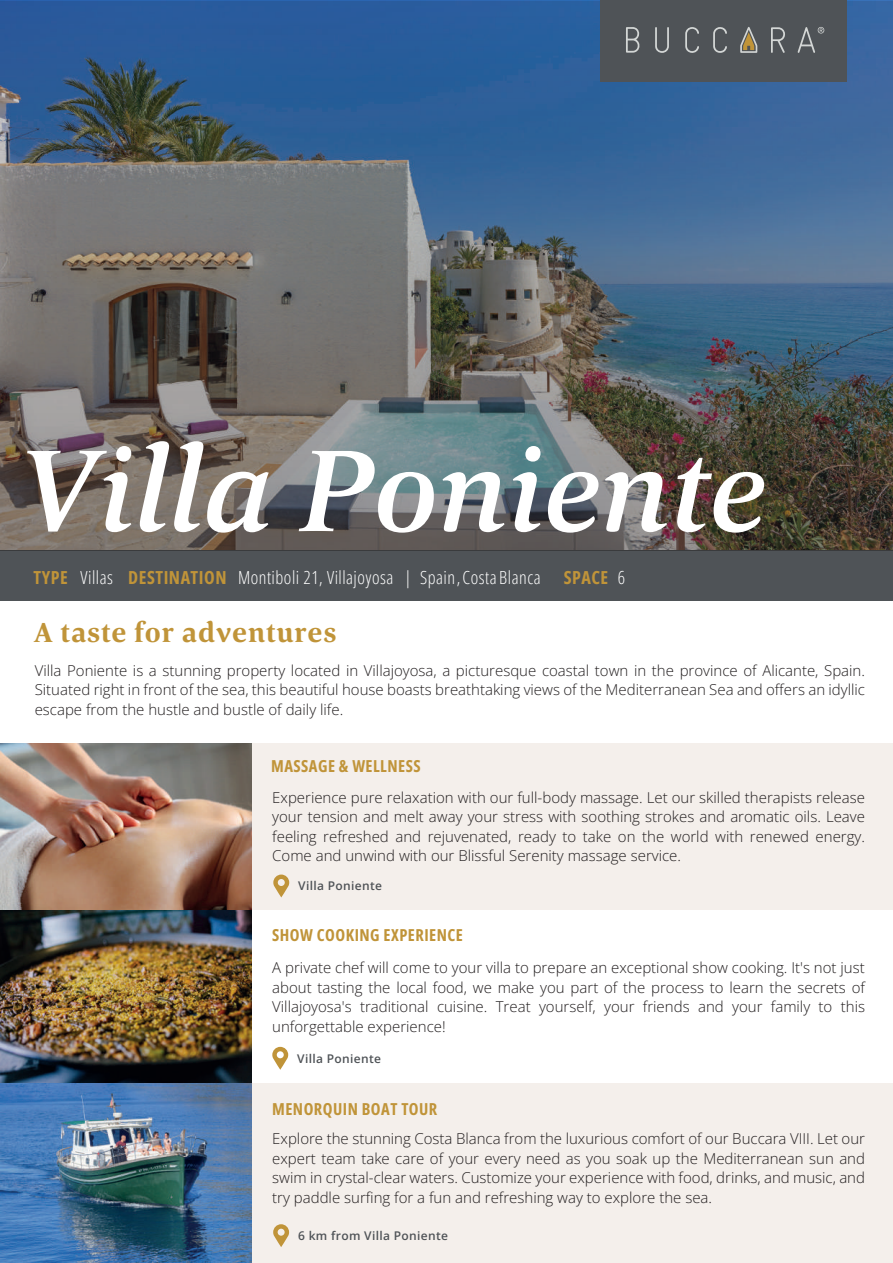
<style>
.page{position:relative;width:893px;height:1263px;background:#fff}
.page>*{position:absolute;margin:0;border:0;box-sizing:border-box;transform-origin:0 0}
.t1{font:italic 500 120px "Corda";color:#fff}
.t2{font:700 28.5px "Corda";letter-spacing:.03em;color:#c09439}
.t3{font:300 18px "Open Sans Condensed";letter-spacing:.03em;color:#fff}
.t4{font:700 18px "Open Sans Condensed";letter-spacing:.03em;color:#c09439}
.t5{font:700 16.5px "Open Sans Condensed";letter-spacing:.03em;color:#c09439}
.t6{font:300 15px/19.5px "Open Sans";color:#231f20;text-align:justify}
.t7{font:600 12px "Open Sans";letter-spacing:.03em;color:#4f5357}
.s1{font-weight:700;color:#c09439}
.s2{font-weight:300;color:#fff}
</style>
<div class="page">
<div style="left:0;top:550px;width:893px;height:51px;background:#4f5357"></div>
<div style="left:0;top:743px;width:893px;height:167px;background:#f4efeb"></div>
<div style="left:0;top:1082px;width:893px;height:181px;background:#f4efeb"></div>
<img style="left:0;top:743px;width:252px;height:520px">
<img style="left:0;top:1px;width:893px;height:549px">
<svg style="left:273px;top:874px;width:16px;height:23px"></svg>
<svg style="left:272px;top:1047px;width:16px;height:23px"></svg>
<svg style="left:273px;top:1224px;width:16px;height:23px"></svg>
<div style="left:600px;top:0;width:247px;height:81px;background:#4f5357"></div>
<svg style="left:626px;top:27px;width:14px;height:26px"></svg>
<svg style="left:771px;top:27px;width:14px;height:26px"></svg>
<svg style="left:655px;top:27px;width:14px;height:26px"></svg>
<svg style="left:685px;top:27px;width:14px;height:26px"></svg>
<svg style="left:713px;top:27px;width:14px;height:26px"></svg>
<svg style="left:740px;top:27px;width:17px;height:26px"></svg>
<svg style="left:797px;top:27px;width:27px;height:26px"></svg>
<h1 class="t1" style="left:18px;top:412px;width:749px">Villa Poniente</h1>
<p class="t3" style="left:34px;top:565px;width:509px"><span class="s1">TYPE</span> Villas <span class="s1">DESTINATION</span> Montiboli 21, Villajoyosa | Spain,Costa Blanca</p>
<h2 class="t2" style="left:34px;top:614px;width:304px">A taste for adventures</h2>
<p class="t6" style="left:35px;top:660px;width:832px">Villa Poniente is a stunning property located in Villajoyosa, a picturesque coastal town in the province of Alicante, Spain.<br>Situated right in front of the sea, this beautiful house boasts breathtaking views of the Mediterranean Sea and offers an idyllic escape from the hustle and bustle of daily life.</p>
<p class="t4" style="left:564px;top:565px;width:63px">SPACE <span class="s2">6</span></p>
<p class="t5" style="left:271px;top:754px;width:151px">MASSAGE &amp; WELLNESS</p>
<p class="t6" style="left:272px;top:787px;width:594px">Experience pure relaxation with our full-body massage. Let our skilled therapists release your tension and melt away your stress with soothing strokes and aromatic oils. Leave feeling refreshed and rejuvenated, ready to take on the world with renewed energy.<br>Come and unwind with our Blissful Serenity massage service.</p>
<p class="t7" style="left:298px;top:878px;width:85px">Villa Poniente</p>
<p class="t5" style="left:272px;top:924px;width:192px">SHOW COOKING EXPERIENCE</p>
<p class="t6" style="left:272px;top:958px;width:594px">A private chef will come to your villa to prepare an exceptional show cooking. It's not just about tasting the local food, we make you part of the process to learn the secrets of Villajoyosa's traditional cuisine. Treat yourself, your friends and your family to this unforgettable experience!</p>
<p class="t7" style="left:297px;top:1050px;width:85px">Villa Poniente</p>
<p class="t5" style="left:272px;top:1098px;width:167px">MENORQUIN BOAT TOUR</p>
<p class="t6" style="left:272px;top:1128px;width:594px">Explore the stunning Costa Blanca from the luxurious comfort of our Buccara VIII. Let our expert team take care of your every need as you soak up the Mediterranean sun and swim in crystal-clear waters. Customize your experience with food, drinks, and music, and try paddle surfing for a fun and refreshing way to explore the sea.</p>
<p class="t7" style="left:298px;top:1227px;width:152px">6 km from Villa Poniente</p>
</div>
